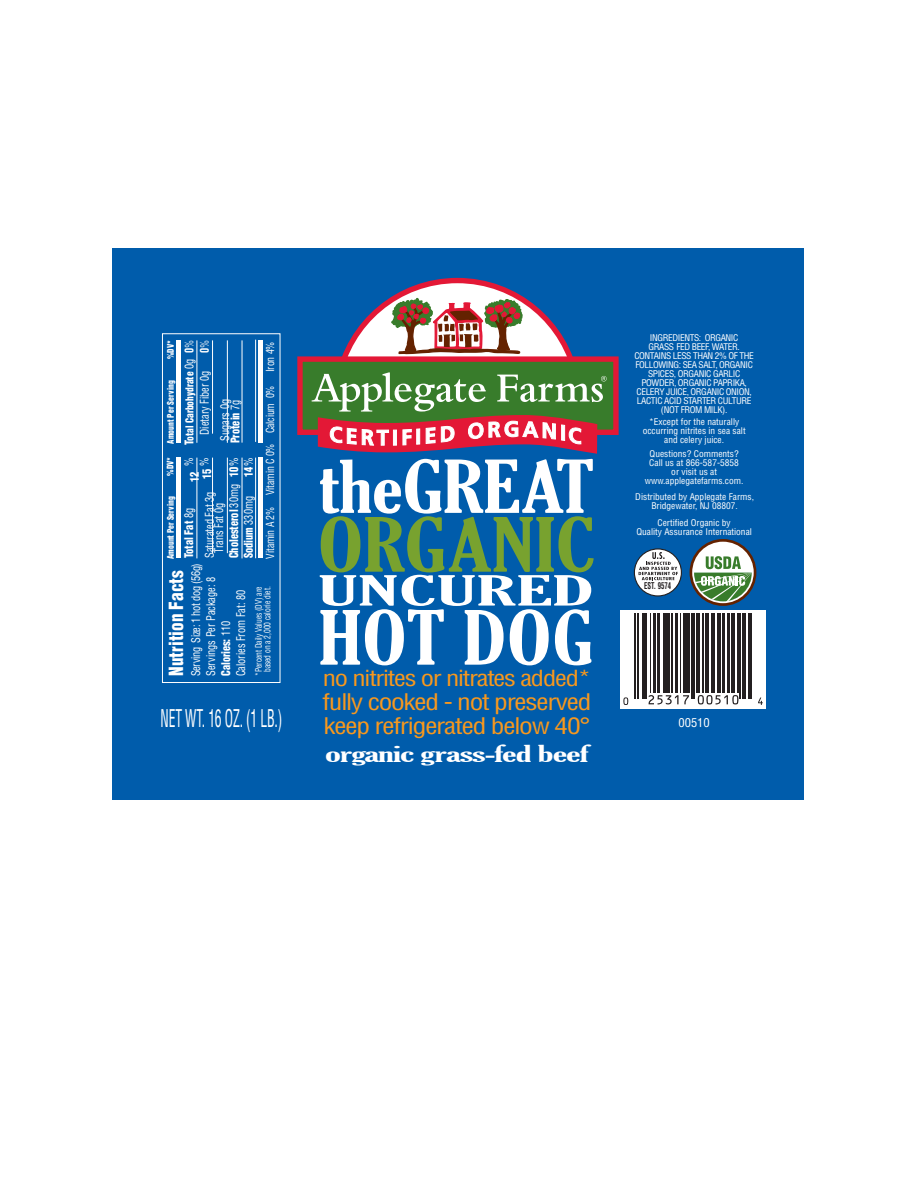
<style>
.page{position:relative;width:918px;height:1188px;background:#fff}
.page>*{position:absolute;margin:0;border:0;box-sizing:border-box;transform-origin:0 0}
.t1{font:extra-condensed 72px "Gloucester";color:#78a22f;scale:1.4 1}
.t2{font:extra-condensed 72px "Gloucester";letter-spacing:.005em;color:#fff;scale:1.37 1}
.t3{font:extra-condensed 70.2px "Gloucester";letter-spacing:-.005em;color:#fff;scale:1.4 1}
.t4{font:extra-condensed 40.05px "Gloucester";letter-spacing:.005em;color:#fff;scale:2.36 1}
.t5{font:condensed 23.85px "Helvetica";letter-spacing:-.01em;color:#fff;scale:.57 1}
.t6{font:extra-condensed 22.5px "Gloucester";letter-spacing:-.02em;color:#fff;scale:2.06 1}
.t7{font:condensed 22.35px/24px "Helvetica";letter-spacing:-.045em;color:#f8981d;scale:1.23 1}
.t8{font:condensed 21.6px "Helvetica";letter-spacing:-.045em;color:#f8981d;scale:1.23 1}
.t9{font:900 condensed 19.05px "Helvetica";color:#fff;scale:.9 1}
.t10{font:condensed 12px "Helvetica";color:#fff;scale:1.05 1}
.t11{font:condensed 11.7px/15px "Helvetica";color:#fff;scale:.88 1}
.t12{font:900 condensed 11.7px/14.5px "Helvetica";color:#fff;scale:.88 1}
.t13{font:700 condensed 11.7px "Helvetica";color:#fff;scale:.88 1}
.t14{font:condensed 10.95px "Helvetica";letter-spacing:-.01em;color:#fff;scale:.9 1}
.t15{font:900 condensed 10.65px "Helvetica";color:#fff;scale:.88 1}
.t16{font:700 condensed 9.15px "Helvetica";color:#231f20;scale:.73 1}
.t17{font:condensed 9px/9px "Helvetica";color:#fff;text-align:center;scale:1.05 1}
.t18{font:condensed 9px/9px "Helvetica";letter-spacing:-.045em;color:#fff;text-align:center;scale:1.05 1}
.t19{font:condensed 8.85px/8.9px "Helvetica";letter-spacing:-.005em;color:#fff;text-align:center;scale:.85 1}
.t20{font:900 condensed 8.85px "Helvetica";color:#fff;scale:.88 1}
.s1{font-size:11.7px}
.s2{font-weight:400;font-size:11.7px}
.s3{font-weight:700;font-size:11.7px}
.s4{font-weight:300;font-size:11.7px}
.s5{font-weight:300}
.s6{font-weight:900}
.s7{font-weight:400}
</style>
<div class="page">
<div style="left:112px;top:248px;width:692px;height:552px;background:#005cab"></div>
<hr style="left:177px;top:458px;width:4px;height:100px;background:#fff">
<hr style="left:242px;top:458px;width:1px;height:100px;background:#fff">
<hr style="left:255px;top:458px;width:1px;height:100px;background:#fff">
<hr style="left:227px;top:340px;width:1px;height:103px;background:#fff">
<hr style="left:212px;top:340px;width:1px;height:94px;background:#fff">
<hr style="left:242px;top:340px;width:1px;height:103px;background:#fff">
<hr style="left:177px;top:340px;width:4px;height:103px;background:#fff">
<div style="left:258px;top:458px;width:5px;height:100px;background:#fff"></div>
<div style="left:258px;top:340px;width:5px;height:103px;background:#fff"></div>
<hr style="left:212px;top:458px;width:1px;height:95px;background:#fff">
<hr style="left:197px;top:458px;width:1px;height:100px;background:#fff">
<hr style="left:197px;top:340px;width:1px;height:103px;background:#fff">
<hr style="left:227px;top:458px;width:1px;height:95px;background:#fff">
<hr style="left:255px;top:340px;width:1px;height:102px;background:#fff">
<svg style="left:634px;top:549px;width:47px;height:47px"></svg>
<svg style="left:620px;top:610px;width:146px;height:99px;background:#d3d2d3"></svg>
<div style="left:162px;top:333px;width:118px;height:350px;border:1px solid #fff"></div>
<hr style="left:635px;top:613px;width:1px;height:86px;background:#231f20">
<hr style="left:637px;top:613px;width:1px;height:86px;background:#231f20">
<hr style="left:642px;top:613px;width:2px;height:86px;background:#231f20">
<hr style="left:646px;top:613px;width:1px;height:86px;background:#231f20">
<hr style="left:650px;top:613px;width:1px;height:80px;background:#231f20">
<hr style="left:653px;top:613px;width:2px;height:80px;background:#231f20">
<hr style="left:657px;top:613px;width:2px;height:80px;background:#231f20">
<hr style="left:663px;top:613px;width:1px;height:80px;background:#231f20">
<hr style="left:666px;top:613px;width:4px;height:80px;background:#231f20">
<hr style="left:672px;top:613px;width:1px;height:80px;background:#231f20">
<hr style="left:676px;top:613px;width:2px;height:80px;background:#231f20">
<hr style="left:680px;top:613px;width:1px;height:80px;background:#231f20">
<hr style="left:683px;top:613px;width:3px;height:80px;background:#231f20">
<hr style="left:688px;top:613px;width:2px;height:80px;background:#231f20">
<hr style="left:691px;top:613px;width:2px;height:86px;background:#231f20">
<hr style="left:694px;top:613px;width:1px;height:86px;background:#231f20">
<hr style="left:696px;top:613px;width:4px;height:80px;background:#231f20">
<hr style="left:703px;top:613px;width:1px;height:80px;background:#231f20">
<hr style="left:705px;top:613px;width:4px;height:80px;background:#231f20">
<hr style="left:711px;top:613px;width:1px;height:80px;background:#231f20">
<hr style="left:714px;top:613px;width:1px;height:80px;background:#231f20">
<hr style="left:717px;top:613px;width:4px;height:80px;background:#231f20">
<hr style="left:722px;top:613px;width:3px;height:80px;background:#231f20">
<hr style="left:727px;top:613px;width:3px;height:80px;background:#231f20">
<hr style="left:731px;top:613px;width:3px;height:80px;background:#231f20">
<hr style="left:737px;top:613px;width:1px;height:80px;background:#231f20">
<hr style="left:740px;top:613px;width:1px;height:86px;background:#231f20">
<hr style="left:742px;top:613px;width:4px;height:86px;background:#231f20">
<hr style="left:748px;top:613px;width:1px;height:86px;background:#231f20">
<hr style="left:751px;top:613px;width:1px;height:86px;background:#231f20">
<svg style="left:623px;top:697px;width:5px;height:8px"></svg>
<svg style="left:649px;top:695px;width:40px;height:9px"></svg>
<svg style="left:698px;top:695px;width:40px;height:9px"></svg>
<svg style="left:758px;top:698px;width:5px;height:7px"></svg>
<svg style="left:691px;top:540px;width:64px;height:65px"></svg>
<div style="left:690px;top:539px;width:66px;height:67px;border:3px solid #642200;border-radius:50%"></div>
<svg style="left:694px;top:556px;width:58px;height:45px;background:#90b08d"></svg>
<div style="left:634px;top:548px;width:48px;height:49px;border:1px solid #231f20;border-radius:50%"></div>
<svg style="left:639px;top:552px;width:39px;height:28px"></svg>
<div style="left:300px;top:359px;width:316px;height:73px;background:#387c2b"></div>
<div style="left:297px;top:356px;width:322px;height:79px;border:5px solid #e31836"></div>
<svg style="left:312px;top:277px;width:295px;height:177px"></svg>
<p class="t20" style="left:165px;top:359px;width:23px;rotate:-90deg">%DV*</p>
<p class="t15" style="left:183px;top:445px;width:121px;rotate:-90deg"><span class="s1">T</span>otal Carbohydrate <span class="s2">0g</span> <span class="s3">0</span><span class="s4">%</span></p>
<p class="t13" style="left:197px;top:353px;width:17px;rotate:-90deg">0<span class="s5">%</span></p>
<p class="t11" style="left:197px;top:435px;width:75px;rotate:-90deg">Dietary Fiber 0g</p>
<p class="t20" style="left:165px;top:444px;width:73px;rotate:-90deg">Amount Per Serving</p>
<p class="t11" style="left:220px;top:443px;width:52px;line-height:10.4px;rotate:-90deg">Sugars 0g<br><span class="s6">Protein</span> 7g</p>
<p class="t20" style="left:165px;top:476px;width:23px;rotate:-90deg">%DV*</p>
<p class="t20" style="left:165px;top:559px;width:73px;rotate:-90deg">Amount Per Serving</p>
<p class="t11" style="left:180px;top:479px;width:26px;line-height:18px;text-align:right;rotate:-90deg">%<br><span class="s6">15</span> %</p>
<p class="t12" style="left:226px;top:477px;width:24px;rotate:-90deg">10<span class="s7">%<br></span>14 <span class="s7">%</span></p>
<p class="t12" style="left:187px;top:482px;width:13px;rotate:-90deg">12</p>
<p class="t11" style="left:179px;top:558px;width:77px;line-height:20.4px;rotate:-90deg"><span class="s6">Total Fat</span> 8g<br>Saturated Fat 3g</p>
<p class="t12" style="left:227px;top:558px;width:86px;rotate:-90deg">Cholesterol <span class="s7">30mg<br></span>Sodium <span class="s7">330mg</span></p>
<p class="t11" style="left:211px;top:553px;width:58px;rotate:-90deg">Trans Fat 0g</p>
<p class="t14" style="left:263px;top:559px;width:243px;rotate:-90deg">Vitamin A 2% Vitamin C 0% Calcium 0% Iron 4%</p>
<p class="t9" style="left:164px;top:676px;width:119px;rotate:-90deg">Nutrition Facts</p>
<p class="t11" style="left:188px;top:676px;width:130px;rotate:-90deg">Serving Size: 1 hot dog (56g)<br>Servings Per Package: 8<br><span class="s6">Calories:</span> 110<br>Calories From Fat: 80</p>
<p class="t19" style="left:254px;top:676px;width:107px;rotate:-90deg">*Pe cent Daily Values (DV) are based on a 2,000 calorie diet.</p>
<p class="t19" style="left:254px;top:665px;width:4px;rotate:-90deg">r</p>
<p class="t5" style="left:161px;top:703px;width:215px">NET WT. 16 OZ. (1 LB.)</p>
<p class="t3" style="left:319px;top:447px;width:198px">theGREAT</p>
<p class="t1" style="left:318px;top:504px;width:200px">ORGANIC</p>
<p class="t4" style="left:318px;top:568px;width:118px">UNCURED</p>
<p class="t2" style="left:319px;top:597px;width:202px">HOT DOG</p>
<p class="t8" style="left:323px;top:665px;width:220px">no nitrites or nitrates added*</p>
<p class="t7" style="left:323px;top:690px;width:220px">fully cooked - not preserved keep refrigerated below 40°</p>
<p class="t6" style="left:325px;top:741px;width:130px">organic grass-fed beef</p>
<p class="t18" style="left:634px;top:333px;width:115px">INGREDIENTS: ORGANIC<br>GRASS FED BEEF, WATER.<br>CONTAINS LESS THAN 2% OF THE<br>FOLLOWING: SEA SALT, ORGANIC<br>SPICES, ORGANIC GARLIC<br>POWDER, ORGANIC PAPRIKA,<br>CELERY JUICE, ORGANIC ONION,<br>LACTIC ACID STARTER CULTURE (NOT FROM MILK).</p>
<p class="t17" style="left:645px;top:449px;width:96px">Questions? Comments?<br>Call us at 866-587-5858 or visit us at www.applegatefarms.com.</p>
<p class="t17" style="left:635px;top:492px;width:115px">Distributed by Applegate Farms,<br>Bridgewater, NJ 08807.</p>
<p class="t17" style="left:636px;top:518px;width:112px">Certified Organic by<br>Quality Assurance International</p>
<p class="t17" style="left:643px;top:417px;width:100px">*Except for the naturally occurring nitrites in sea salt and celery juice.</p>
<p class="t16" style="left:644px;top:580px;width:39px">EST. 9574</p>
<p class="t10" style="left:678px;top:715px;width:31px">00510</p>
</div>
